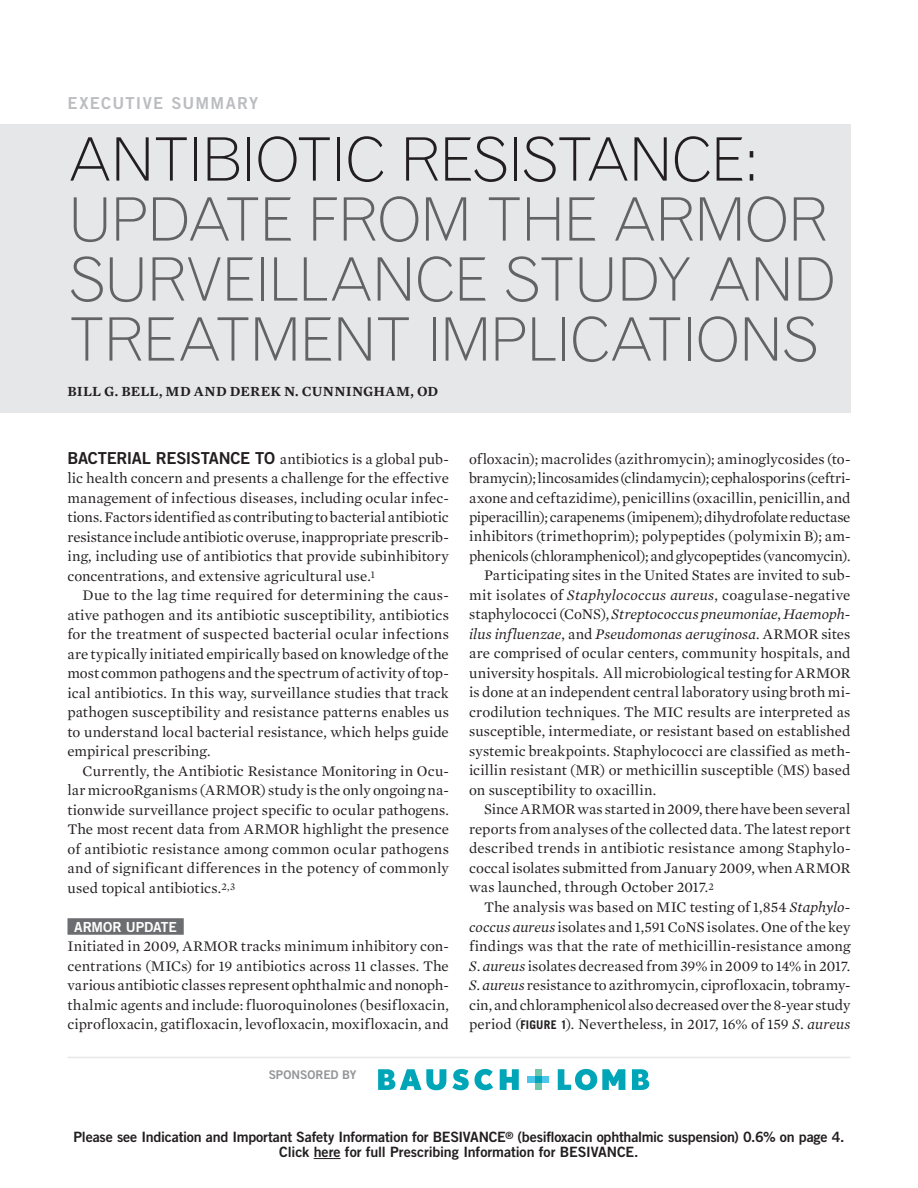
<style>
.page{position:relative;width:918px;height:1188px;background:#fff}
.page>*{position:absolute;margin:0;border:0;box-sizing:border-box;transform-origin:0 0}
.t1{font:300 60px/60px "Grotesque MT Std";letter-spacing:-.04em;color:#636366}
.t2{font:300 60px "Grotesque MT Std";letter-spacing:-.045em;color:#231f20}
.t3{font:16.5px "Trade Gothic LT Std Bd 2";letter-spacing:.075em;color:#bcbdc0}
.t4{font:15px/19.5px "Mercury Text G1";color:#231f20;text-align:justify}
.t5{font:15px "Mercury Text G1";letter-spacing:-.02em;color:#231f20}
.t6{font:italic 15px "Mercury Text G1";color:#231f20}
.t7{font:15px "Mercury Text G1";letter-spacing:-.025em;color:#231f20}
.t8{font:14.25px/15px "Trade Gothic LT Std Bd 2";letter-spacing:-.015em;color:#231f20;text-align:center}
.t9{font:600 14.25px "Mercury Text G1";letter-spacing:.015em;color:#231f20}
.t10{font:13.8px "Trade Gothic LT Std Bd 2";letter-spacing:-.01em;color:#fff}
.t11{font:12px "Trade Gothic LT Std Bd 2";letter-spacing:-.005em;color:#939598}
.s1{font-family:"Trade Gothic LT Std Bd 2";font-size:16.5px}
.s2{font-style:italic}
.s3{font-style:normal}
.s4{font-family:"Trade Gothic LT Std";font-weight:700;font-size:12px}
</style>
<div class="page">
<svg style="left:314px;top:1158px;width:27px;height:1px"></svg>
<div style="left:0;top:124px;width:850px;height:87px;background:#e6e7e9"></div>
<div style="left:0;top:184px;width:850px;height:207px;background:#e6e7e9"></div>
<div style="left:0;top:371px;width:850px;height:41px;background:#e6e7e9"></div>
<div style="left:68px;top:918px;width:116px;height:17px;background:#6c6d70"></div>
<hr style="left:68px;top:1057px;width:782px;height:1px;background:#e6e7e9">
<svg style="left:378px;top:1069px;width:68px;height:21px"></svg>
<svg style="left:452px;top:1069px;width:41px;height:21px"></svg>
<svg style="left:500px;top:1069px;width:19px;height:21px"></svg>
<svg style="left:558px;top:1069px;width:67px;height:21px"></svg>
<svg style="left:632px;top:1069px;width:17px;height:21px"></svg>
<div style="left:535px;top:1076px;width:7px;height:7px;background:#00a6b8"></div>
<div style="left:535px;top:1069px;width:7px;height:7px;background:#6ec7ab"></div>
<div style="left:535px;top:1083px;width:7px;height:7px;background:#6ec7ab"></div>
<div style="left:528px;top:1076px;width:7px;height:7px;background:#4ac7eb"></div>
<div style="left:542px;top:1076px;width:7px;height:7px;background:#4ac7eb"></div>
<p class="t3" style="left:68px;top:92px;width:192px">EXECUTIVE SUMMARY</p>
<h1 class="t2" style="left:68px;top:123px;width:694px">ANTIBIOTIC RESISTANCE:</h1>
<h1 class="t1" style="left:68px;top:189px;width:771px">UPDATE FROM THE ARMOR<br>SURVEILLANCE STUDY AND<br>TREATMENT IMPLICATIONS</h1>
<p class="t9" style="left:68px;top:381px;width:372px">BILL G. BELL, MD AND DEREK N. CUNNINGHAM, OD</p>
<p class="t4" style="left:68px;top:448px;width:383px"><span class="s1">BACTERIAL RESISTANCE TO</span> antibiotics is a global pub&shy;lic health concern and presents a challenge for the effective management of infectious diseases, including ocular infec&shy;tions. Factors identified as contributing to bacterial antibiotic resistance include antibiotic overuse, inappropriate prescrib&shy;ing, including use of antibiotics that provide subinhibitory concentrations, and extensive agricultural use.<sup>1</sup></p>
<p class="t4" style="left:67px;top:584px;width:383px;text-indent:15px">Due to the lag time required for determining the caus&shy;ative pathogen and its antibiotic susceptibility, antibiotics for the treatment of suspected bacterial ocular infections are typically initiated empirically based on knowledge of the most common pathogens and the spectrum of activity of top&shy;ical antibiotics. In this way, surveillance studies that track pathogen susceptibility and resistance patterns enables us to understand local bacterial resistance, which helps guide empirical prescribing.</p>
<p class="t4" style="left:67px;top:760px;width:383px;text-indent:15px">Currently, the Antibiotic Resistance Monitoring in Ocu&shy;lar microoRganisms (ARMOR) study is the only ongoing na&shy;tionwide surveillance project specific to ocular pathogens.<br>The most recent data from ARMOR highlight the presence of antibiotic resistance among common ocular pathogens and of significant differences in the potency of commonly used topical antibiotics.<sup>2,3</sup></p>
<p class="t10" style="left:74px;top:918px;width:104px">ARMOR UPDATE</p>
<p class="t4" style="left:68px;top:935px;width:383px">Initiated in 2009, ARMOR tracks minimum inhibitory con&shy;centrations (MICs) for 19 antibiotics across 11 classes. The various antibiotic classes represent ophthalmic and nonoph&shy;thalmic agents and include: fluoroquinolones (besifloxacin, ciprofloxacin, gatifloxacin, levofloxacin, moxifloxacin, and</p>
<p class="t11" style="left:269px;top:1068px;width:89px">SPONSORED BY</p>
<p class="t4" style="left:469px;top:448px;width:383px">ofloxacin); macrolides (azithromycin); aminoglycosides (to-</p>
<p class="t5" style="left:469px;top:467px;width:383px">bramycin); lincosamides (clindamycin); cephalosporins (ceftri-</p>
<p class="t4" style="left:469px;top:487px;width:383px">axone and ceftazidime), penicillins (oxacillin, penicillin, and</p>
<p class="t5" style="left:469px;top:506px;width:383px">piperacillin); carapenems (imipenem); dihydrofolate reductase</p>
<p class="t4" style="left:469px;top:526px;width:383px">inhibitors (trimethoprim); polypeptides (polymixin B); am-</p>
<p class="t7" style="left:469px;top:545px;width:383px">phenicols (chloramphenicol); and glycopeptides (vancomycin).</p>
<p class="t4" style="left:484px;top:565px;width:368px">Participating sites in the United States are invited to sub-</p>
<p class="t4" style="left:469px;top:584px;width:383px">mit isolates of <span class="s2">Staphylococcus aureus</span>, coagulase-negative</p>
<p class="t6" style="left:469px;top:604px;width:383px"><span class="s3">staphylococci (CoNS),</span> Streptococcus pneumoniae<span class="s3">,</span> Haemoph-</p>
<p class="t6" style="left:469px;top:623px;width:383px">ilus influenzae<span class="s3">, and</span> Pseudomonas aeruginosa<span class="s3">. ARMOR sites</span></p>
<p class="t4" style="left:469px;top:643px;width:383px">are comprised of ocular centers, community hospitals, and</p>
<p class="t4" style="left:469px;top:662px;width:383px">university hospitals. All microbiological testing for ARMOR</p>
<p class="t4" style="left:469px;top:682px;width:383px">is done at an independent central laboratory using broth mi-</p>
<p class="t4" style="left:469px;top:701px;width:383px">crodilution techniques. The MIC results are interpreted as</p>
<p class="t4" style="left:469px;top:721px;width:383px">susceptible, intermediate, or resistant based on established</p>
<p class="t4" style="left:469px;top:740px;width:383px">systemic breakpoints. Staphylococci are classified as meth-</p>
<p class="t4" style="left:469px;top:760px;width:383px">icillin resistant (MR) or methicillin susceptible (MS) based</p>
<p class="t4" style="left:469px;top:779px;width:189px">on susceptibility to oxacillin.</p>
<p class="t4" style="left:484px;top:799px;width:368px">Since ARMOR was started in 2009, there have been several</p>
<p class="t4" style="left:469px;top:818px;width:383px">reports from analyses of the collected data. The latest report</p>
<p class="t4" style="left:469px;top:838px;width:383px">described trends in antibiotic resistance among Staphylo-</p>
<p class="t4" style="left:469px;top:857px;width:383px">coccal isolates submitted from January 2009, when ARMOR</p>
<p class="t4" style="left:469px;top:877px;width:246px">was launched, through October 2017.<sup>2</sup></p>
<p class="t4" style="left:484px;top:896px;width:368px">The analysis was based on MIC testing of 1,854 <span class="s2">Staphylo-</span></p>
<p class="t4" style="left:469px;top:916px;width:383px"><span class="s2">coccus aureus</span> isolates and 1,591 CoNS isolates. One of the key</p>
<p class="t4" style="left:469px;top:935px;width:383px">findings was that the rate of methicillin-resistance among</p>
<p class="t4" style="left:469px;top:955px;width:383px"><span class="s2">S. aureus</span> isolates decreased from 39% in 2009 to 14% in 2017.</p>
<p class="t4" style="left:469px;top:974px;width:383px"><span class="s2">S. aureus</span> resistance to azithromycin, ciprofloxacin, tobramy-</p>
<p class="t4" style="left:469px;top:994px;width:383px">cin, and chloramphenicol also decreased over the 8-year study</p>
<p class="t4" style="left:469px;top:1013px;width:383px">period (<span class="s4">FIGURE 1</span>). Nevertheless, in 2017, 16% of 159 <span class="s2">S. aureus</span></p>
<p class="t8" style="left:74px;top:1129px;width:772px">Please see Indication and Important Safety Information for BESIVANCE<sup>®</sup> (besifloxacin ophthalmic suspension) 0.6% on page 4.<br>Click here for full Prescribing Information for BESIVANCE.</p>
</div>
